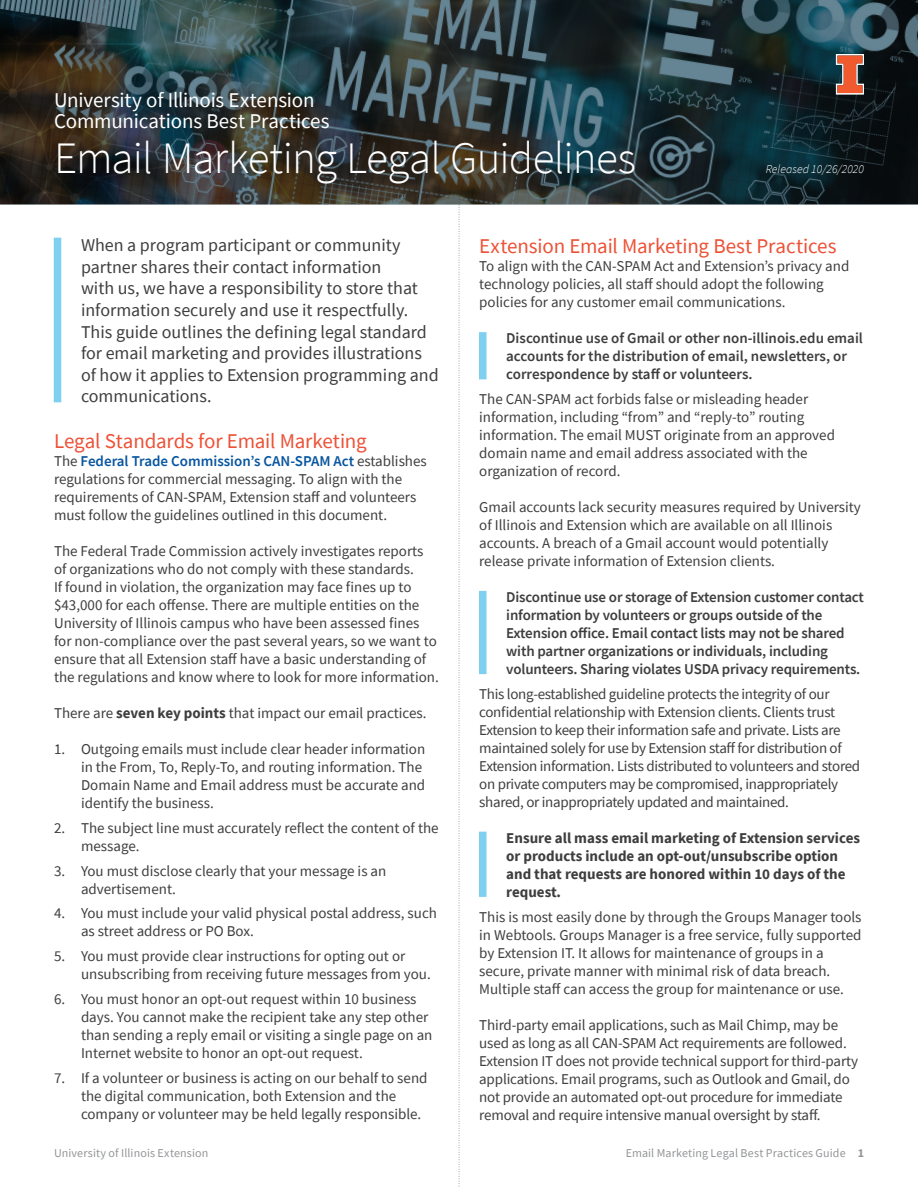
<style>
.page{position:relative;width:918px;height:1188px;background:#fff}
.page>*{position:absolute;margin:0;border:0;box-sizing:border-box;transform-origin:0 0}
.t1{font:300 45px "Source Sans Pro";letter-spacing:-.02em;color:#fff}
.t2{font:21px "Source Sans Pro";letter-spacing:-.01em;color:#ed5136}
.t3{font:21px/21px "Source Sans Pro";letter-spacing:-.01em;color:#fff}
.t4{font:18px/21.6px "Source Sans Pro";color:#3e3e3f}
.t5{font:15px/18px "Source Sans Pro";color:#3e3e3f}
.t6{font:15px/18px "Source Sans Pro";letter-spacing:-.02em;color:#3e3e3f}
.t7{font:600 15px/18px "Source Sans Pro";letter-spacing:-.01em;color:#3e3e3f}
.t8{font:700 15px/18px "Source Sans Pro";color:#3e3e3f}
.t9{font:12px "Source Sans Pro";letter-spacing:.01em;color:#939598}
.t10{font:italic 300 12px "Source Sans Pro";color:#fff}
.s1{font-weight:600;color:#0855a0}
.s2{font-weight:700}
</style>
<div class="page">
<svg style="left:459px;top:207px;width:1px;height:980px"></svg>
<div style="left:54px;top:238px;width:7px;height:164px;background:#7fd0f0"></div>
<div style="left:0;top:0;width:918px;height:206px;background:#003650;opacity:.6"></div>
<div style="left:479px;top:332px;width:8px;height:47px;background:#7fd0f0"></div>
<div style="left:479px;top:591px;width:8px;height:83px;background:#7fd0f0"></div>
<div style="left:479px;top:832px;width:8px;height:65px;background:#7fd0f0"></div>
<svg style="left:836px;top:54px;width:28px;height:41px"></svg>
<h2 class="t3" style="left:54px;top:90px;width:277px">University of Illinois Extension<br>Communications Best Practices</h2>
<h1 class="t1" style="left:54px;top:131px;width:584px">Email Marketing Legal Guidelines</h1>
<p class="t10" style="left:766px;top:162px;width:100px">Released 10/26/2020</p>
<p class="t4" style="left:81px;top:234px;width:359px">When a program participant or community partner shares their contact information<br>with us, we have a responsibility to store that information securely and use it respectfully.<br>This guide outlines the defining legal standard for email marketing and provides illustrations of how it applies to Extension programming and communications.</p>
<h2 class="t2" style="left:54px;top:428px;width:314px">Legal Standards for Email Marketing</h2>
<p class="t5" style="left:54px;top:452px;width:374px">The <span class="s1">Federal Trade Commission’s CAN-SPAM Act</span> establishes regulations for commercial messaging. To align with the requirements of CAN-SPAM, Extension staff and volunteers must follow the guidelines outlined in this document.</p>
<p class="t5" style="left:54px;top:542px;width:386px">The Federal Trade Commission actively investigates reports of organizations who do not comply with these standards.<br>If found in violation, the organization may face fines up to $43,000 for each offense. There are multiple entities on the University of Illinois campus who have been assessed fines for non-compliance over the past several years, so we want to ensure that all Extension staff have a basic understanding of the regulations and know where to look for more information.</p>
<p class="t5" style="left:54px;top:704px;width:374px">There are <span class="s2">seven key points</span> that impact our email practices.</p>
<p class="t5" style="left:81px;top:740px;width:346px;text-indent:-27px">1. Outgoing emails must include clear header information in the From, To, Reply-To, and routing information. The Domain Name and Email address must be accurate and identify the business.</p>
<p class="t5" style="left:81px;top:819px;width:359px;text-indent:-27px">2. The subject line must accurately reflect the content of the message.</p>
<p class="t5" style="left:81px;top:862px;width:307px;text-indent:-27px">3. You must disclose clearly that your message is an advertisement.</p>
<p class="t5" style="left:81px;top:904px;width:358px;text-indent:-27px">4. You must include your valid physical postal address, such as street address or PO Box.</p>
<p class="t5" style="left:81px;top:947px;width:351px;text-indent:-27px">5. You must provide clear instructions for opting out or unsubscribing from receiving future messages from you.</p>
<p class="t5" style="left:81px;top:990px;width:353px;text-indent:-27px">6. You must honor an opt-out request within 10 business days. You cannot make the recipient take any step other than sending a reply email or visiting a single page on an Internet website to honor an opt-out request.</p>
<p class="t5" style="left:81px;top:1069px;width:348px;text-indent:-27px">7. If a volunteer or business is acting on our behalf to send the digital communication, both Extension and the company or volunteer may be held legally responsible.</p>
<h2 class="t2" style="left:479px;top:233px;width:359px">Extension Email Marketing Best Practices</h2>
<p class="t5" style="left:479px;top:257px;width:372px">To align with the CAN-SPAM Act and Extension’s privacy and technology policies, all staff should adopt the following policies for any customer email communications.</p>
<p class="t7" style="left:506px;top:329px;width:358px">Discontinue use of Gmail or other non-illinois.edu email accounts for the distribution of email, newsletters, or correspondence by staff or volunteers.</p>
<p class="t5" style="left:479px;top:390px;width:357px">The CAN-SPAM act forbids false or misleading header information, including “from” and “reply-to” routing information. The email MUST originate from an approved domain name and email address associated with the organization of record.</p>
<p class="t5" style="left:479px;top:498px;width:383px">Gmail accounts lack security measures required by University of Illinois and Extension which are available on all Illinois accounts. A breach of a Gmail account would potentially release private information of Extension clients.</p>
<p class="t7" style="left:506px;top:588px;width:359px">Discontinue use or storage of Extension customer contact information by volunteers or groups outside of the Extension office. Email contact lists may not be shared with partner organizations or individuals, including volunteers. Sharing violates USDA privacy requirements.</p>
<p class="t6" style="left:479px;top:685px;width:382px">This long-established guideline protects the integrity of our confidential relationship with Extension clients. Clients trust Extension to keep their information safe and private. Lists are maintained solely for use by Extension staff for distribution of Extension information. Lists distributed to volunteers and stored on private computers may be compromised, inappropriately shared, or inappropriately updated and maintained.</p>
<p class="t8" style="left:506px;top:829px;width:355px">Ensure all mass email marketing of Extension services or products include an opt-out/unsubscribe option and that requests are honored within 10 days of the request.</p>
<p class="t5" style="left:479px;top:908px;width:384px">This is most easily done by through the Groups Manager tools in Webtools. Groups Manager is a free service, fully supported by Extension IT. It allows for maintenance of groups in a secure, private manner with minimal risk of data breach.<br>Multiple staff can access the group for maintenance or use.</p>
<p class="t5" style="left:479px;top:1016px;width:380px">Third-party email applications, such as Mail Chimp, may be used as long as all CAN-SPAM Act requirements are followed.<br>Extension IT does not provide technical support for third-party applications. Email programs, such as Outlook and Gmail, do not provide an automated opt-out procedure for immediate removal and require intensive manual oversight by staff.</p>
<p class="t9" style="left:54px;top:1145px;width:156px">University of Illinois Extension</p>
<p class="t9" style="left:626px;top:1145px;width:240px">Email Marketing Legal Best Practices Guide <span class="s2">1</span></p>
</div>
